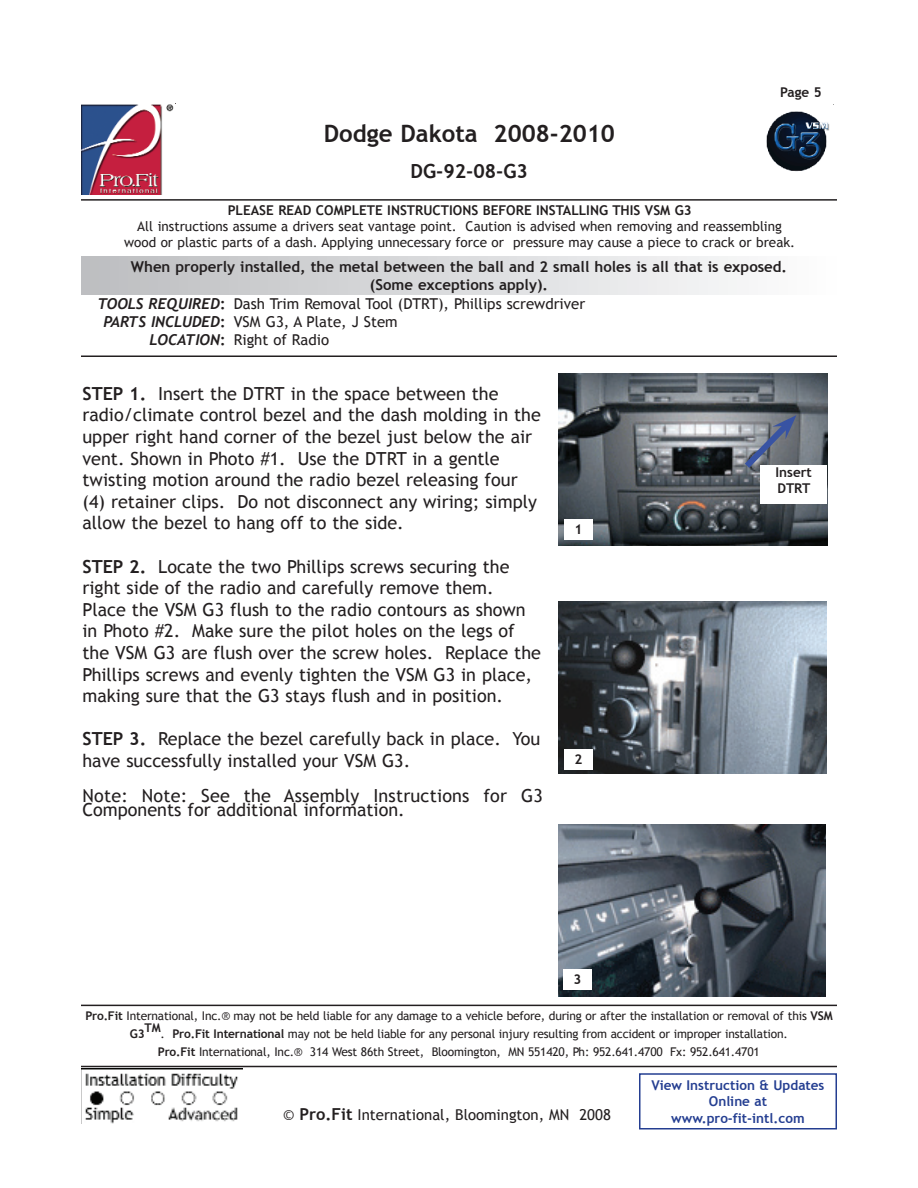
<style>
.page{position:relative;width:918px;height:1188px;background:#fff}
.page>*{position:absolute;margin:0;border:0;box-sizing:border-box;transform-origin:0 0}
.t1{font:700 24px "Trebuchet MS";color:#231f20}
.t2{font:700 19.5px "Trebuchet MS";color:#231f20}
.t3{font:18px/21.6px "Trebuchet MS";color:#231f20}
.t4{font:15px/18px "Trebuchet MS";color:#231f20}
.t5{font:700 15px/18px "Trebuchet MS";color:#231f20;text-align:center}
.t6{font:italic 700 15px/18px "Trebuchet";color:#231f20;text-align:right}
.t7{font:13.5px/16.2px "Trebuchet MS";color:#231f20;text-align:center}
.t8{font:700 13.5px/16.2px "Trebuchet MS";color:#231f20}
.t9{font:700 13.5px/16.2px "Trebuchet MS";color:#243e91;text-align:center}
.t10{font:12px/18px "Trebuchet MS";letter-spacing:-.015em;color:#231f20}
.t11{font:700 12px "Trebuchet MS";color:#231f20}
.s1{font-family:"Trebuchet MS";font-style:normal}
.s2{font-weight:700}
.s3{font-weight:700;font-size:16.5px}
</style>
<div class="page">
<div style="left:639px;top:1073px;width:198px;height:57px;border:2px solid #243e91"></div>
<img style="left:81px;top:1069px;width:161px;height:54px">
<hr style="left:81px;top:1066px;width:756px;height:1px;background:#231f20">
<hr style="left:81px;top:1005px;width:756px;height:1px;background:#231f20">
<hr style="left:81px;top:356px;width:756px;height:1px;background:#231f20">
<hr style="left:81px;top:199px;width:756px;height:2px;background:#231f20">
<img style="left:81px;top:104px;width:93px;height:90px">
<img style="left:766px;top:111px;width:64px;height:61px">
<div style="left:81px;top:256px;width:756px;height:38px;background:linear-gradient(to right,#bcbdc0,#fdfdfd)"></div>
<img style="left:558px;top:374px;width:270px;height:172px">
<img style="left:558px;top:602px;width:269px;height:172px">
<img style="left:558px;top:824px;width:268px;height:172px">
<div style="left:564px;top:519px;width:29px;height:21px;background:#fff"></div>
<div style="left:564px;top:749px;width:29px;height:20px;background:#fff"></div>
<div style="left:563px;top:969px;width:28px;height:21px;background:#fff"></div>
<svg style="left:739px;top:415px;width:57px;height:59px;background:#787f90"></svg>
<div style="left:761px;top:466px;width:66px;height:38px;background:#fff"></div>
<h1 class="t1" style="left:324px;top:120px;width:293px">Dodge Dakota 2008-2010</h1>
<p class="t2" style="left:411px;top:160px;width:119px">DG-92-08-G3</p>
<p class="t8" style="left:780px;top:84px;width:43px">Page 5</p>
<p class="t8" style="left:228px;top:202px;width:466px">PLEASE READ COMPLETE INSTRUCTIONS BEFORE INSTALLING THIS VSM G3</p>
<p class="t7" style="left:124px;top:218px;width:673px">All instructions assume a drivers seat vantage point. Caution is advised when removing and reassembling wood or plastic parts of a dash. Applying unnecessary force or pressure may cause a piece to crack or break.</p>
<p class="t5" style="left:131px;top:257px;width:658px">When properly installed, the metal between the ball and 2 small holes is all that is exposed. (Some exceptions apply).</p>
<p class="t4" style="left:234px;top:295px;width:353px">Dash Trim Removal Tool (DTRT), Phillips screwdriver<br>VSM G3, A Plate, J Stem<br>Right of Radio</p>
<p class="t6" style="left:98px;top:295px;width:129px">TOOLS REQUIRED<span class="s1">:<br></span>PARTS INCLUDED<span class="s1">:<br></span>LOCATION<span class="s1">:</span></p>
<p class="t3" style="left:82px;top:383px;width:460px"><span class="s2">STEP 1.</span> Insert the DTRT in the space between the radio/climate control bezel and the dash molding in the upper right hand corner of the bezel just below the air vent. Shown in Photo #1. Use the DTRT in a gentle twisting motion around the radio bezel releasing four (4) retainer clips. Do not disconnect any wiring; simply allow the bezel to hang off to the side.</p>
<p class="t3" style="left:82px;top:555px;width:460px"><span class="s2">STEP 2.</span> Locate the two Phillips screws securing the right side of the radio and carefully remove them.<br>Place the VSM G3 flush to the radio contours as shown in Photo #2. Make sure the pilot holes on the legs of the VSM G3 are flush over the screw holes. Replace the Phillips screws and evenly tighten the VSM G3 in place, making sure that the G3 stays flush and in position.</p>
<p class="t3" style="left:82px;top:728px;width:459px"><span class="s2">STEP 3.</span> Replace the bezel carefully back in place. You have successfully installed your VSM G3.</p>
<p class="t3" style="left:82px;top:789px;width:462px;line-height:13.5px">Note: Note: See the Assembly Instructions for G3<br>Components for additional information.</p>
<p class="t8" style="left:574px;top:522px;width:9px">1</p>
<p class="t8" style="left:574px;top:751px;width:9px">2</p>
<p class="t8" style="left:573px;top:972px;width:9px">3</p>
<p class="t8" style="left:775px;top:464px;width:38px">Insert<br>DTRT</p>
<p class="t10" style="left:130px;top:1007px;width:704px;text-indent:-45px"><span class="s2">Pro.Fit</span> International, Inc.® may not be held liable for any damage to a vehicle before, during or after the installation or removal of this <span class="s2">VSM<br>G3</span></p>
<p class="t11" style="left:145px;top:1021px;width:18px">TM</p>
<p class="t10" style="left:158px;top:1025px;width:632px">. <span class="s2">Pro.Fit International</span> may not be held liable for any personal injury resulting from accident or improper installation.<br><span class="s2">Pro.Fit</span> International, Inc.® 314 West 86th Street, Bloomington, MN 551420, Ph: 952.641.4700 Fx: 952.641.4701</p>
<p class="t9" style="left:652px;top:1077px;width:174px">View Instruction &amp; Updates<br>Online at</p>
<p class="t4" style="left:283px;top:1106px;width:329px">© <span class="s3">Pro.Fit</span> International, Bloomington, MN 2008</p>
<p class="t9" style="left:671px;top:1110px;width:135px">www.pro-fit-intl.com</p>
</div>
